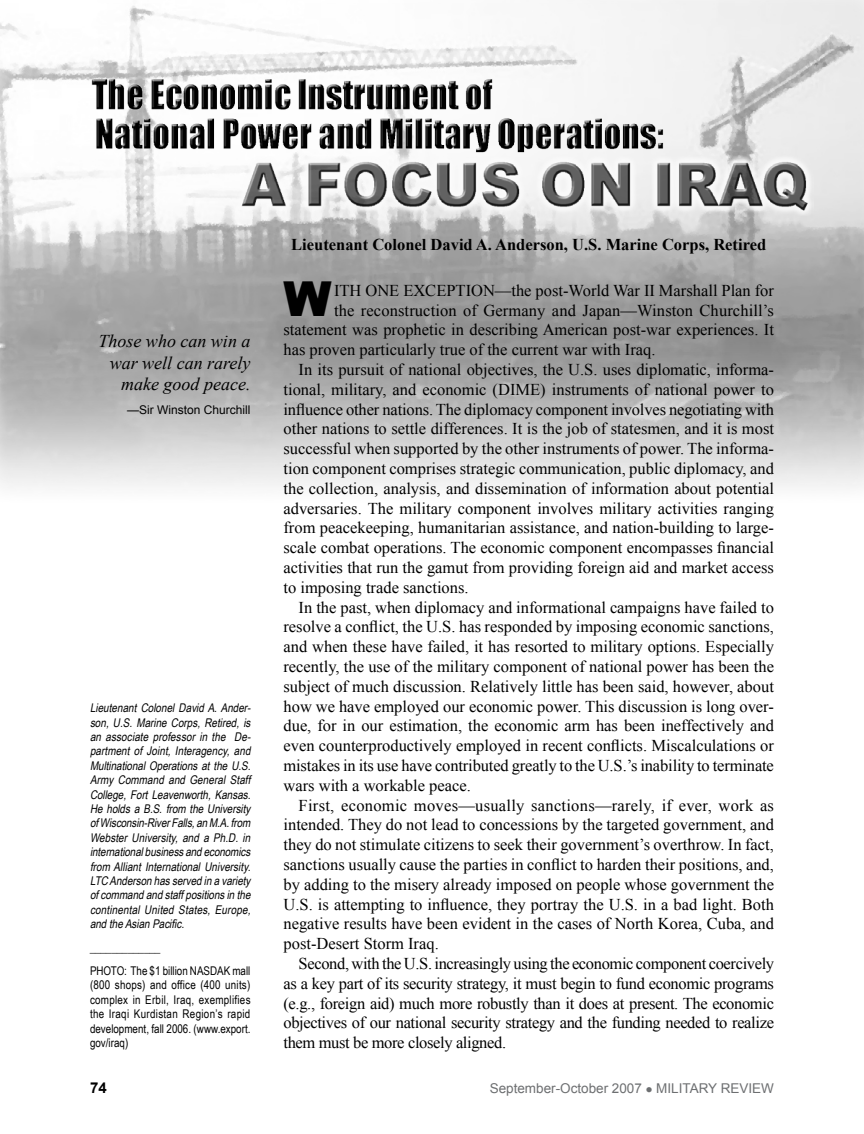
<style>
.page{position:relative;width:864px;height:1134px;background:#fff}
.page>*{position:absolute;margin:0;border:0;box-sizing:border-box;transform-origin:0 0}
.fob_Drop_Cap{font:900 48.15px "Arial";color:#000}
.fob{font:italic 18px/21.6px "Times New Roman";color:#000;text-align:right}
.fob-2{font:16.5px/19.8px "Times New Roman";color:#000;text-align:justify}
.fob_Drop_Cap-2{font:16.5px "Times New Roman";color:#000}
.author__byline{font:700 16.5px "Times New Roman";color:#000}
.subhead{font:700 15px "Arial";color:#000}
.subhead-2{font:13.5px "Arial";color:#6d6f71}
.bio{font:italic 12px/14.4px "Arial Narrow";color:#000;text-align:justify}
.bio-2{font:12px/14.4px "Arial Narrow";color:#000;text-align:justify}
.fob-3{font:12px "Arial";color:#000}
.s1{font-style:italic}
</style>
<div class="page">
<img style="left:0;top:0;width:864px;height:487px">
<img style="left:86px;top:72px;width:727px;height:144px">
<p class="fob" style="left:98px;top:330px;width:154px">Those who can win a war well can rarely make good peace.</p>
<p class="fob-3" style="left:127px;top:402px;width:125px"><span class="s1">—</span>Sir Winston Churchill</p>
<p class="bio" style="left:90px;top:700px;width:165px">Lieutenant Colonel David A. Ander&shy;son, U.S. Marine Corps, Retired, is an associate professor in the De&shy;partment of Joint, Interagency, and Multinational Operations at the U.S.<br>Army Command and General Staff College, Fort Leavenworth, Kansas.<br>He holds a B.S. from the University ofWisconsin-RiverFalls,anM.A.from Webster University, and a Ph.D. in internationalbusinessandeconomics from Alliant International University.<br>LTC Andersonhasservedinavariety ofcommandandstaffpositionsinthe continental United States, Europe, andtheAsianPacific.</p>
<p class="bio" style="left:90px;top:940px;width:75px">_____________</p>
<p class="bio-2" style="left:90px;top:963px;width:162px">PHOTO: The $1 billion NASDAK mall (800 shops) and office (400 units) complex in Erbil, Iraq, exemplifies the Iraqi Kurdistan Region’s rapid development, fall 2006. (www.export. gov/iraq)</p>
<p class="author__byline" style="left:291px;top:233px;width:477px">Lieutenant Colonel David A. Anderson, U.S. Marine Corps, Retired</p>
<p class="fob_Drop_Cap" style="left:284px;top:263px;width:50px">W</p>
<p class="fob_Drop_Cap-2" style="left:334px;top:279px;width:441px">ith one exception—the post-World War II Marshall Plan for</p>
<p class="fob_Drop_Cap-2" style="left:334px;top:299px;width:441px">the reconstruction of Germany and Japan—Winston Churchill’s</p>
<p class="fob_Drop_Cap-2" style="left:284px;top:319px;width:492px">statement was prophetic in describing American post-war experiences. It</p>
<p class="fob_Drop_Cap-2" style="left:284px;top:339px;width:374px">has proven particularly true of the current war with Iraq.</p>
<p class="fob-2" style="left:284px;top:359px;width:492px;text-indent:15px">In its pursuit of national objectives, the U.S. uses diplomatic, informa&shy;tional, military, and economic (DIME) instruments of national power to influence other nations. The diplomacy component involves negotiating with other nations to settle differences. It is the job of statesmen, and it is most successful when supported by the other instruments of power. The informa&shy;tion component comprises strategic communication, public diplomacy, and the collection, analysis, and dissemination of information about potential adversaries. The military component involves military activities ranging from peacekeeping, humanitarian assistance, and nation-building to large&shy;scale combat operations. The economic component encompasses financial activities that run the gamut from providing foreign aid and market access to imposing trade sanctions.</p>
<p class="fob-2" style="left:284px;top:597px;width:492px;text-indent:15px">In the past, when diplomacy and informational campaigns have failed to resolve a conflict, the U.S. has responded by imposing economic sanctions, and when these have failed, it has resorted to military options. Especially recently, the use of the military component of national power has been the subject of much discussion. Relatively little has been said, however, about how we have employed our economic power. This discussion is long over&shy;due, for in our estimation, the economic arm has been ineffectively and even counterproductively employed in recent conflicts. Miscalculations or mistakes in its use have contributed greatly to the U.S.’s inability to terminate wars with a workable peace.</p>
<p class="fob-2" style="left:284px;top:795px;width:492px;text-indent:15px">First, economic moves—usually sanctions—rarely, if ever, work as intended. They do not lead to concessions by the targeted government, and they do not stimulate citizens to seek their government’s overthrow. In fact, sanctions usually cause the parties in conflict to harden their positions, and, by adding to the misery already imposed on people whose government the U.S. is attempting to influence, they portray the U.S. in a bad light. Both negative results have been evident in the cases of North Korea, Cuba, and post-Desert Storm Iraq.</p>
<p class="fob-2" style="left:284px;top:953px;width:492px;text-indent:15px">Second, with the U.S. increasingly using the economic component coercively as a key part of its security strategy, it must begin to fund economic programs (e.g., foreign aid) much more robustly than it does at present. The economic objectives of our national security strategy and the funding needed to realize them must be more closely aligned.</p>
<p class="subhead" style="left:90px;top:1078px;width:18px">74</p>
<p class="subhead-2" style="left:490px;top:1080px;width:286px">September-October 2007 ● Military Review</p>
</div>
